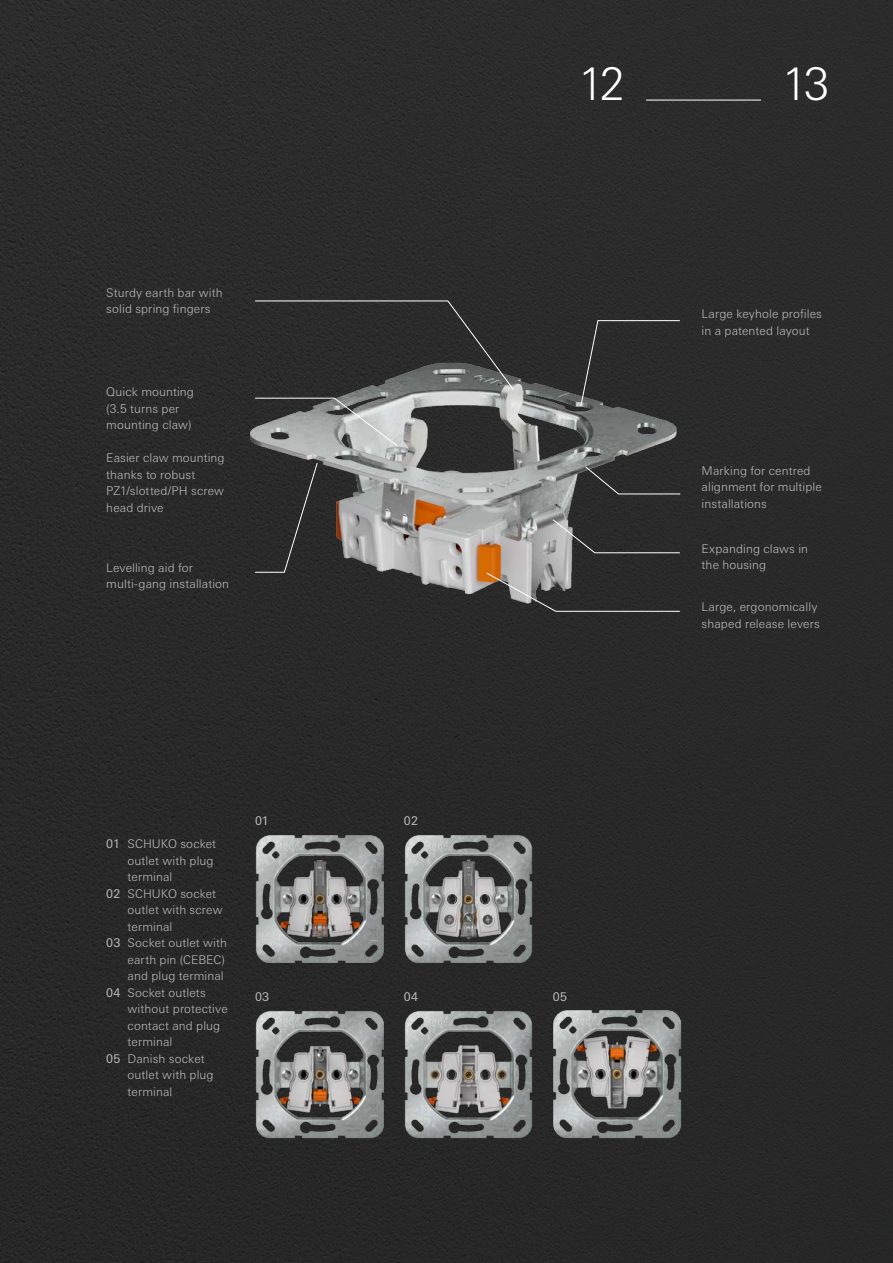
<style>
.page{position:relative;width:893px;height:1263px;background:#292929}
.page>*{position:absolute;margin:0;border:0;box-sizing:border-box;transform-origin:0 0}
.t1{font:300 45px "Univers Next W1 G";color:#fff}
.t2{font:300 12px/16.5px "Univers Next W1 G";letter-spacing:.01em;color:#bebbba}
.t3{font:12px "Univers Next W1 G";letter-spacing:.02em;color:#bebbba}
.s1{font-weight:400}
</style>
<div class="page">
<img style="left:246px;top:329px;width:434px;height:296px">
<img style="left:256px;top:835px;width:127px;height:128px">
<img style="left:256px;top:1011px;width:127px;height:127px">
<img style="left:554px;top:1010px;width:127px;height:128px">
<img style="left:405px;top:1011px;width:127px;height:127px">
<img style="left:405px;top:835px;width:127px;height:128px">
<svg style="left:585px;top:466px;width:96px;height:29px;background:#323232"></svg>
<svg style="left:552px;top:519px;width:128px;height:34px;background:#434443"></svg>
<svg style="left:486px;top:572px;width:194px;height:40px;background:#494846"></svg>
<div style="left:580px;top:320px;width:100px;height:86px;background:#2b2b2b"></div>
<svg style="left:255px;top:398px;width:143px;height:48px;background:#949696"></svg>
<div style="left:255px;top:462px;width:63px;height:111px;background:#2a2a2a"></div>
<svg style="left:255px;top:300px;width:259px;height:90px;background:#353636"></svg>
<hr style="left:646px;top:100px;width:115px;height:1px;background:#fff">
<h1 class="t1" style="left:579px;top:58px;width:48px">12</h1>
<h1 class="t1" style="left:782px;top:58px;width:48px">13</h1>
<p class="t2" style="left:106px;top:284px;width:118px">Sturdy earth bar with solid spring fingers</p>
<p class="t2" style="left:106px;top:384px;width:89px">Quick mounting (3.5 turns per mounting claw)</p>
<p class="t2" style="left:106px;top:450px;width:120px">Easier claw mounting thanks to robust<br>PZ1/slotted/PH screw head drive</p>
<p class="t2" style="left:106px;top:559px;width:124px">Levelling aid for multi-gang installation</p>
<p class="t2" style="left:106px;top:836px;width:111px"><span class="s1">01</span> SCHUKO socket</p>
<p class="t2" style="left:128px;top:852px;width:88px">outlet with plug</p>
<p class="t2" style="left:128px;top:869px;width:46px">terminal</p>
<p class="t2" style="left:106px;top:885px;width:111px"><span class="s1">02</span> SCHUKO socket</p>
<p class="t2" style="left:128px;top:902px;width:96px">outlet with screw</p>
<p class="t2" style="left:128px;top:918px;width:46px">terminal</p>
<p class="t2" style="left:106px;top:935px;width:122px"><span class="s1">03</span> Socket outlet with</p>
<p class="t2" style="left:128px;top:951px;width:99px">earth pin (CEBEC)</p>
<p class="t2" style="left:128px;top:968px;width:98px">and plug terminal</p>
<p class="t2" style="left:106px;top:984px;width:101px"><span class="s1">04</span> Socket outlets</p>
<p class="t2" style="left:128px;top:1001px;width:102px">without protective</p>
<p class="t2" style="left:128px;top:1017px;width:94px">contact and plug</p>
<p class="t2" style="left:128px;top:1034px;width:46px">terminal</p>
<p class="t2" style="left:106px;top:1050px;width:100px"><span class="s1">05</span> Danish socket</p>
<p class="t2" style="left:128px;top:1067px;width:88px">outlet with plug</p>
<p class="t2" style="left:128px;top:1083px;width:46px">terminal</p>
<p class="t3" style="left:255px;top:814px;width:15px">01</p>
<p class="t3" style="left:404px;top:814px;width:16px">02</p>
<p class="t3" style="left:255px;top:989px;width:16px">03</p>
<p class="t3" style="left:553px;top:989px;width:16px">05</p>
<p class="t3" style="left:404px;top:989px;width:16px">04</p>
<p class="t2" style="left:702px;top:305px;width:122px">Large keyhole profiles in a patented layout</p>
<p class="t2" style="left:702px;top:462px;width:122px">Marking for centred alignment for multiple installations</p>
<p class="t2" style="left:702px;top:540px;width:108px">Expanding claws in the housing</p>
<p class="t2" style="left:702px;top:599px;width:120px">Large, ergonomically shaped release levers</p>
</div>
